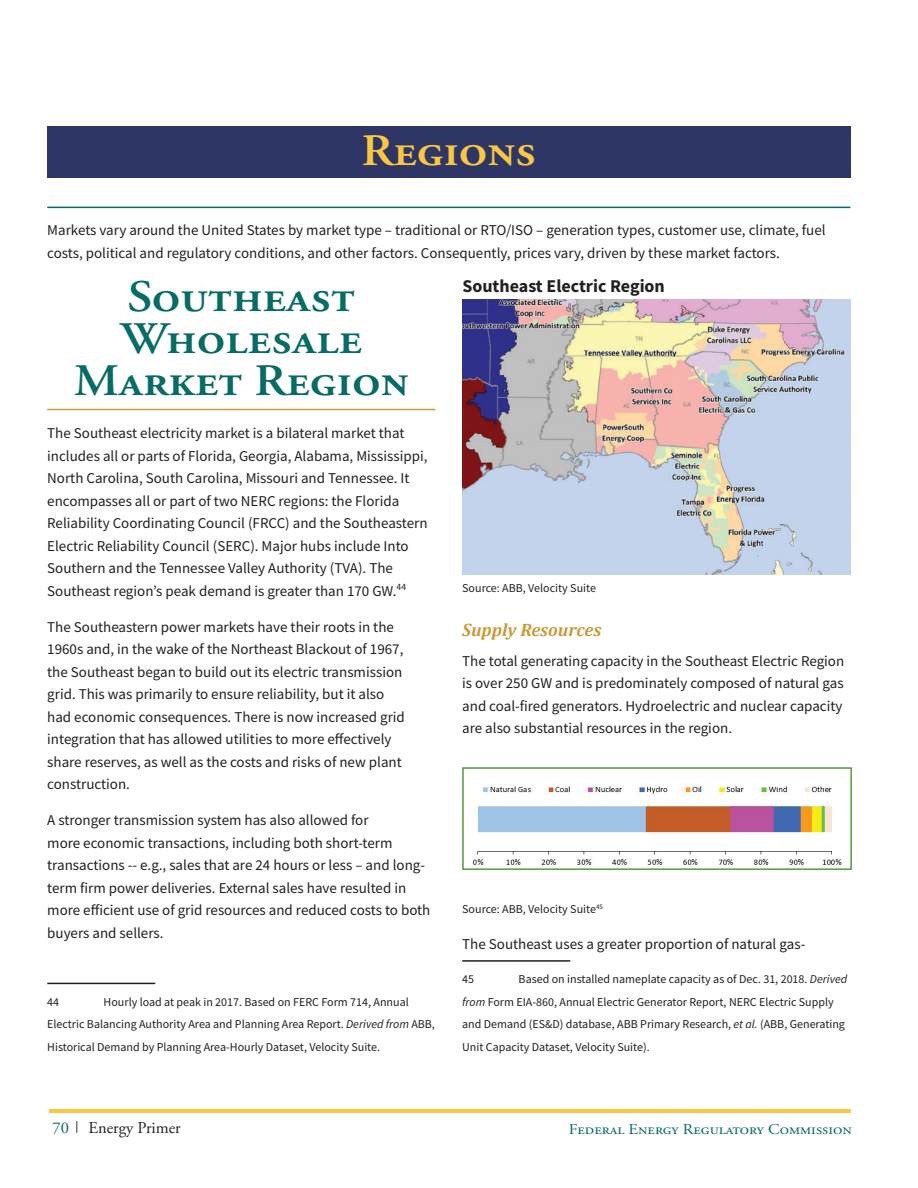
<style>
.page{position:relative;width:918px;height:1188px;background:#fff}
.page>*{position:absolute;margin:0;border:0;box-sizing:border-box;transform-origin:0 0}
.Heading_1{font:600 45px/42px "Adobe Garamond Pro";color:#086c64;text-align:center;scale:1.1 1}
.REGIONS{font:600 45px "Adobe Garamond Pro";color:#fac743;scale:1.1 1}
.Graphic_Title{font:700 18px "Source Sans Pro";color:#231f20}
.Heading_4{font:italic 700 18px "Cambria";letter-spacing:-.005em;color:#c79b38}
.t1{font:16.5px "Adobe Garamond Pro";color:#231f20}
.Heading_2{font:15px/22.5px "Source Sans Pro";color:#231f20}
.t2{font:15px "Adobe Garamond Pro";color:#086c64;scale:1.1 1}
.footnote_text{font:12px/22.5px "Source Sans Pro";color:#231f20}
.s1{font-style:italic}
.s2{color:#086c64}
</style>
<div class="page">
<hr style="left:49px;top:1109px;width:801px;height:4px;background:#fac743">
<div style="left:47px;top:126px;width:803px;height:52px;background:#2e3666"></div>
<hr style="left:47px;top:207px;width:803px;height:1px;background:#086c64">
<hr style="left:47px;top:409px;width:388px;height:1px;background:#c79b38">
<hr style="left:47px;top:983px;width:108px;height:1px;background:#231f20">
<img style="left:472px;top:786px;width:370px;height:79px">
<div style="left:462px;top:767px;width:390px;height:103px;border:2px solid #5d9a42"></div>
<hr style="left:462px;top:960px;width:108px;height:2px;background:#231f20">
<img style="left:462px;top:300px;width:388px;height:274px">
<p class="REGIONS" style="left:361px;top:125px;width:160px">Regions</p>
<p class="Heading_2" style="left:47px;top:219px;width:780px">Markets vary around the United States by market type – traditional or RTO/ISO – generation types, customer use, climate, fuel costs, political and regulatory conditions, and other factors. Consequently, prices vary, driven by these market factors.</p>
<p class="Heading_1" style="left:74px;top:277px;width:306px">Southeast<br>Wholesale<br>Market Region</p>
<p class="Heading_2" style="left:47px;top:422px;width:382px">The Southeast electricity market is a bilateral market that includes all or parts of Florida, Georgia, Alabama, Mississippi, North Carolina, South Carolina, Missouri and Tennessee. It encompasses all or part of two NERC regions: the Florida Reliability Coordinating Council (FRCC) and the Southeastern Electric Reliability Council (SERC). Major hubs include Into Southern and the Tennessee Valley Authority (TVA). The Southeast region’s peak demand is greater than 170 GW.<sup>44</sup></p>
<p class="Heading_2" style="left:47px;top:615px;width:359px">The Southeastern power markets have their roots in the 1960s and, in the wake of the Northeast Blackout of 1967, the Southeast began to build out its electric transmission grid. This was primarily to ensure reliability, but it also had economic consequences. There is now increased grid integration that has allowed utilities to more effectively share reserves, as well as the costs and risks of new plant construction.</p>
<p class="Heading_2" style="left:47px;top:809px;width:385px">A stronger transmission system has also allowed for<br>more economic transactions, including both short-term transactions -- e.g., sales that are 24 hours or less – and long&shy;term firm power deliveries. External sales have resulted in more efficient use of grid resources and reduced costs to both buyers and sellers.</p>
<p class="Graphic_Title" style="left:462px;top:274px;width:204px">Southeast Electric Region</p>
<p class="footnote_text" style="left:462px;top:577px;width:135px">Source: ABB, Velocity Suite</p>
<p class="Heading_4" style="left:462px;top:618px;width:141px">Supply Resources</p>
<p class="Heading_2" style="left:462px;top:649px;width:384px;text-align:justify">The total generating capacity in the Southeast Electric Region is over 250 GW and is predominately composed of natural gas and coal-fired generators. Hydroelectric and nuclear capacity are also substantial resources in the region.</p>
<p class="footnote_text" style="left:462px;top:898px;width:142px">Source: ABB, Velocity Suite<sup>45</sup></p>
<p class="Heading_2" style="left:462px;top:933px;width:345px">The Southeast uses a greater proportion of natural gas-</p>
<p class="footnote_text" style="left:462px;top:968px;width:13px">45</p>
<p class="footnote_text" style="left:462px;top:968px;width:387px;text-indent:56px">Based on installed nameplate capacity as of Dec. 31, 2018. <span class="s1">Derived from</span> Form EIA-860, Annual Electric Generator Report, NERC Electric Supply and Demand (ES&amp;D) database, ABB Primary Research, <span class="s1">et al.</span> (ABB, Generating Unit Capacity Dataset, Velocity Suite).</p>
<p class="footnote_text" style="left:47px;top:991px;width:389px;text-indent:56px">Hourly load at peak in 2017. Based on FERC Form 714, Annual<br>Electric Balancing Authority Area and Planning Area Report. <span class="s1">Derived from</span> ABB,<br>Historical Demand by Planning Area-Hourly Dataset, Velocity Suite.</p>
<p class="footnote_text" style="left:47px;top:991px;width:13px">44</p>
<p class="t1" style="left:52px;top:1118px;width:130px"><span class="s2">70</span> <sup>|</sup> Energy Primer</p>
<p class="t2" style="left:569px;top:1121px;width:259px">Federal Energy Regulatory Commission</p>
</div>
